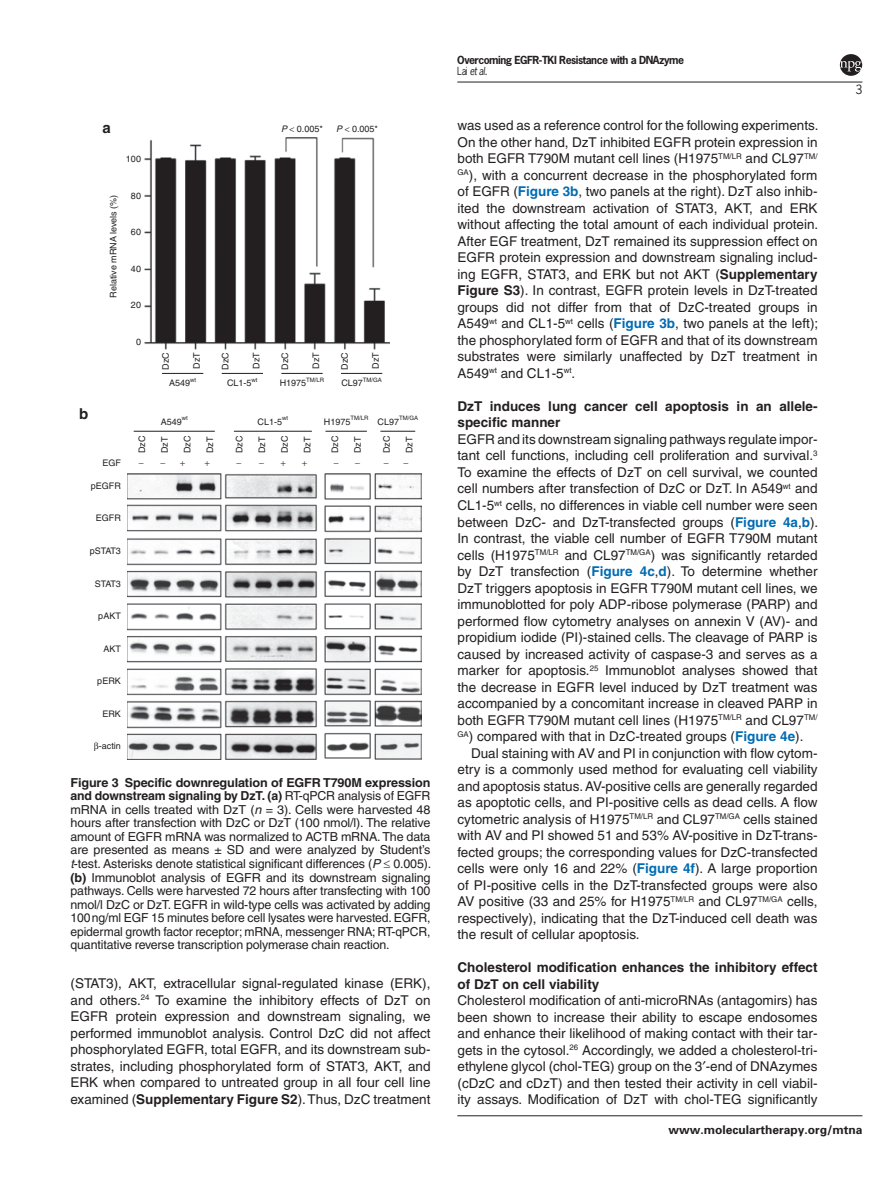
<style>
.page{position:relative;width:893px;height:1191px;background:#fff}
.page>*{position:absolute;margin:0;border:0;box-sizing:border-box;transform-origin:0 0}
.t1{font:700 15px "Helvetica";color:#231f20}
.t2{font:13.5px/16.5px "Helvetica";color:#231f20;text-align:justify}
.t3{font:700 13.5px/16.5px "Helvetica";color:#231f20}
.t4{font:12.3px/13.5px "Helvetica";letter-spacing:-.01em;color:#231f20;text-align:justify}
.t5{font:700 12px "Univers";color:#231f20}
.t6{font:12px "News Gothic";color:#231f20}
.t7{font:700 10.5px/11.7px "News Gothic";letter-spacing:-.045em;color:#231f20}
.t8{font:9px "Helvetica";color:#231f20}
.t9{font:6px "Helvetica";color:#231f20}
.s1{font-style:italic}
.s2{font-weight:700}
.s3{font-weight:400}
.s4{font-weight:400;font-style:italic}
.s5{font-weight:700;color:#006cb3}
</style>
<div class="page">
<hr style="left:457px;top:1115px;width:405px;height:1px;background:#231f20">
<hr style="left:457px;top:82px;width:405px;height:1px;background:#231f20">
<svg style="left:840px;top:54px;width:22px;height:22px"></svg>
<img style="left:127px;top:473px;width:295px;height:286px">
<img style="left:144px;top:137px;width:246px;height:212px">
<hr style="left:134px;top:431px;width:81px;height:1px;background:#231f20">
<hr style="left:234px;top:431px;width:78px;height:1px;background:#231f20">
<hr style="left:325px;top:431px;width:42px;height:1px;background:#231f20">
<hr style="left:380px;top:431px;width:35px;height:1px;background:#231f20">
<hr style="left:162px;top:373px;width:41px;height:1px;background:#231f20">
<hr style="left:222px;top:373px;width:41px;height:1px;background:#231f20">
<hr style="left:281px;top:373px;width:42px;height:1px;background:#231f20">
<hr style="left:341px;top:373px;width:41px;height:1px;background:#231f20">
<p class="t1" style="left:79px;top:404px;width:11px">b</p>
<p class="t1" style="left:103px;top:118px;width:10px">a</p>
<p class="t8" style="left:126px;top:154px;width:17px">100</p>
<p class="t8" style="left:108px;top:298px;width:104px;rotate:-90deg">Relative mRNA levels (%)</p>
<p class="t8" style="left:131px;top:190px;width:12px">80</p>
<p class="t8" style="left:131px;top:227px;width:12px">60</p>
<p class="t8" style="left:131px;top:263px;width:12px">40</p>
<p class="t8" style="left:131px;top:300px;width:12px">20</p>
<p class="t8" style="left:136px;top:336px;width:7px">0</p>
<p class="t8" style="left:281px;top:124px;width:43px"><span class="s1">P</span> 0.005*</p>
<p class="t8" style="left:336px;top:124px;width:43px"><span class="s1">P</span> 0.005*</p>
<p class="t8" style="left:160px;top:369px;width:19px;rotate:-90deg">DzC</p>
<p class="t8" style="left:191px;top:368px;width:18px;rotate:-90deg">DzT</p>
<p class="t8" style="left:220px;top:369px;width:19px;rotate:-90deg">DzC</p>
<p class="t8" style="left:251px;top:368px;width:18px;rotate:-90deg">DzT</p>
<p class="t8" style="left:280px;top:369px;width:19px;rotate:-90deg">DzC</p>
<p class="t8" style="left:311px;top:368px;width:18px;rotate:-90deg">DzT</p>
<p class="t8" style="left:339px;top:369px;width:19px;rotate:-90deg">DzC</p>
<p class="t8" style="left:370px;top:368px;width:18px;rotate:-90deg">DzT</p>
<p class="t9" style="left:190px;top:376px;width:7px">wt</p>
<p class="t8" style="left:227px;top:378px;width:26px">CL1-5</p>
<p class="t9" style="left:252px;top:376px;width:7px">wt</p>
<p class="t8" style="left:169px;top:378px;width:23px">A549</p>
<p class="t9" style="left:306px;top:376px;width:19px">TM/LR</p>
<p class="t8" style="left:280px;top:378px;width:28px">H1975</p>
<p class="t9" style="left:363px;top:376px;width:21px">TM/GA</p>
<p class="t8" style="left:341px;top:378px;width:23px">CL97</p>
<p class="t9" style="left:182px;top:415px;width:7px">wt</p>
<p class="t8" style="left:258px;top:416px;width:26px">CL1-5</p>
<p class="t9" style="left:282px;top:415px;width:7px">wt</p>
<p class="t8" style="left:161px;top:416px;width:23px">A549</p>
<p class="t9" style="left:350px;top:415px;width:19px">TM/LR</p>
<p class="t8" style="left:324px;top:416px;width:28px">H1975</p>
<p class="t9" style="left:399px;top:415px;width:21px">TM/GA</p>
<p class="t8" style="left:378px;top:416px;width:23px">CL97</p>
<p class="t8" style="left:102px;top:457px;width:20px">EGF</p>
<p class="t8" style="left:137px;top:453px;width:19px;rotate:-90deg">DzC</p>
<p class="t8" style="left:160px;top:453px;width:18px;rotate:-90deg">DzT</p>
<p class="t8" style="left:182px;top:453px;width:19px;rotate:-90deg">DzC</p>
<p class="t8" style="left:205px;top:453px;width:18px;rotate:-90deg">DzT</p>
<p class="t8" style="left:234px;top:453px;width:19px;rotate:-90deg">DzC</p>
<p class="t8" style="left:257px;top:453px;width:18px;rotate:-90deg">DzT</p>
<p class="t8" style="left:279px;top:453px;width:19px;rotate:-90deg">DzC</p>
<p class="t8" style="left:302px;top:453px;width:18px;rotate:-90deg">DzT</p>
<p class="t8" style="left:330px;top:453px;width:19px;rotate:-90deg">DzC</p>
<p class="t8" style="left:352px;top:453px;width:18px;rotate:-90deg">DzT</p>
<p class="t8" style="left:381px;top:453px;width:19px;rotate:-90deg">DzC</p>
<p class="t8" style="left:404px;top:453px;width:18px;rotate:-90deg">DzT</p>
<p class="t8" style="left:91px;top:480px;width:32px">pEGFR</p>
<p class="t8" style="left:96px;top:513px;width:27px">EGFR</p>
<p class="t8" style="left:90px;top:545px;width:32px">pSTAT3</p>
<p class="t8" style="left:95px;top:578px;width:27px">STAT3</p>
<p class="t8" style="left:98px;top:611px;width:24px">pAKT</p>
<p class="t8" style="left:103px;top:643px;width:19px">AKT</p>
<p class="t8" style="left:97px;top:676px;width:25px">pERK</p>
<p class="t8" style="left:102px;top:708px;width:20px">ERK</p>
<p class="t8" style="left:99px;top:741px;width:24px">-actin</p>
<p class="t4" style="left:71px;top:776px;width:362px"><span class="s2">Figure 3 Specific downregulation of EGFR T790M expression and downstream signaling by DzT. (a)</span> RT-qPCR analysis of EGFR mRNA in cells treated with DzT (<span class="s1">n</span> = 3). Cells were harvested 48 hours after transfection with DzC or DzT (100 nmol/l). The relative amount of EGFR mRNA was normalized to ACTB mRNA. The data are presented as means ± SD and were analyzed by Student’s <span class="s1">t</span>-test. Asterisks denote statistical significant differences (<span class="s1">P</span> ≤ 0.005). <span class="s2">(b)</span> Immunoblot analysis of EGFR and its downstream signaling pathways. Cells were harvested 72 hours after transfecting with 100 nmol/l DzC or DzT. EGFR in wild-type cells was activated by adding 100ng/ml EGF 15 minutes before cell lysates were harvested. EGFR, epidermal growth factor receptor; mRNA, messenger RNA; RT-qPCR, quantitative reverse transcription polymerase chain reaction.</p>
<p class="t2" style="left:70px;top:975px;width:362px">(STAT3), AKT, extracellular signal-regulated kinase (ERK), and others.<sup>24</sup> To examine the inhibitory effects of DzT on EGFR protein expression and downstream signaling, we performed immunoblot analysis. Control DzC did not affect phosphorylated EGFR, total EGFR, and its downstream sub&shy;strates, including phosphorylated form of STAT3, AKT, and ERK when compared to untreated group in all four cell line examined (<span class="s2">Supplementary Figure S2</span>). Thus, DzC treatment</p>
<p class="t7" style="left:457px;top:53px;width:228px">Overcoming EGFR-TKI Resistance with a DNAzyme<br><span class="s3">Lai</span> <span class="s4">et al.</span></p>
<p class="t2" style="left:457px;top:117px;width:362px">was used as a reference control for the following experiments.<br>On the other hand, DzT inhibited EGFR protein expression in both EGFR T790M mutant cell lines (H1975<sup>TM/LR</sup> and CL97<sup>TM/ GA</sup>), with a concurrent decrease in the phosphorylated form of EGFR (<span class="s5">Figure 3b</span>, two panels at the right). DzT also inhib&shy;ited the downstream activation of STAT3, AKT, and ERK without affecting the total amount of each individual protein.<br>After EGF treatment, DzT remained its suppression effect on EGFR protein expression and downstream signaling includ&shy;ing EGFR, STAT3, and ERK but not AKT (<span class="s2">Supplementary Figure S3</span>). In contrast, EGFR protein levels in DzT-treated groups did not differ from that of DzC-treated groups in A549<sup>wt</sup> and CL1-5<sup>wt</sup> cells (<span class="s5">Figure 3b</span>, two panels at the left); the phosphorylated form of EGFR and that of its downstream substrates were similarly unaffected by DzT treatment in A549<sup>wt</sup> and CL1-5<sup>wt</sup>.</p>
<p class="t3" style="left:457px;top:398px;width:362px">DzT induces lung cancer cell apoptosis in an allele&shy;specific manner</p>
<p class="t2" style="left:457px;top:431px;width:362px">EGFR and its downstream signaling pathways regulate impor&shy;tant cell functions, including cell proliferation and survival.<sup>3<br></sup>To examine the effects of DzT on cell survival, we counted cell numbers after transfection of DzC or DzT. In A549<sup>wt</sup> and CL1-5<sup>wt</sup> cells, no differences in viable cell number were seen between DzC- and DzT-transfected groups (<span class="s5">Figure 4a</span>,<span class="s5">b</span>).<br>In contrast, the viable cell number of EGFR T790M mutant cells (H1975<sup>TM/LR</sup> and CL97<sup>TM/GA</sup>) was significantly retarded by DzT transfection (<span class="s5">Figure 4c</span>,<span class="s5">d</span>). To determine whether DzT triggers apoptosis in EGFR T790M mutant cell lines, we immunoblotted for poly ADP-ribose polymerase (PARP) and performed flow cytometry analyses on annexin V (AV)- and propidium iodide (PI)-stained cells. The cleavage of PARP is caused by increased activity of caspase-3 and serves as a marker for apoptosis.<sup>25</sup> Immunoblot analyses showed that the decrease in EGFR level induced by DzT treatment was accompanied by a concomitant increase in cleaved PARP in both EGFR T790M mutant cell lines (H1975<sup>TM/LR</sup> and CL97<sup>TM/ GA</sup>) compared with that in DzC-treated groups (<span class="s5">Figure 4e</span>).</p>
<p class="t2" style="left:457px;top:744px;width:362px;text-indent:14px">Dual staining with AV and PI in conjunction with flow cytom&shy;etry is a commonly used method for evaluating cell viability and apoptosis status. AV-positive cells are generally regarded as apoptotic cells, and PI-positive cells as dead cells. A flow cytometric analysis of H1975<sup>TM/LR</sup> and CL97<sup>TM/GA</sup> cells stained with AV and PI showed 51 and 53% AV-positive in DzT-trans&shy;fected groups; the corresponding values for DzC-transfected cells were only 16 and 22% (<span class="s5">Figure 4f</span>). A large proportion of PI-positive cells in the DzT-transfected groups were also AV positive (33 and 25% for H1975<sup>TM/LR</sup> and CL97<sup>TM/GA</sup> cells, respectively), indicating that the DzT-induced cell death was the result of cellular apoptosis.</p>
<p class="t3" style="left:457px;top:959px;width:362px">Cholesterol modification enhances the inhibitory effect of DzT on cell viability</p>
<p class="t2" style="left:457px;top:992px;width:362px">Cholesterol modification of anti-microRNAs (antagomirs) has been shown to increase their ability to escape endosomes and enhance their likelihood of making contact with their tar&shy;gets in the cytosol.<sup>26</sup> Accordingly, we added a cholesterol-tri&shy;ethylene glycol (chol-TEG) group on the 3 -end of DNAzymes (cDzC and cDzT) and then tested their activity in cell viabil&shy;ity assays. Modification of DzT with chol-TEG significantly</p>
<p class="t6" style="left:855px;top:82px;width:8px">3</p>
<p class="t5" style="left:668px;top:1122px;width:196px">www.moleculartherapy.org/mtna</p>
</div>
